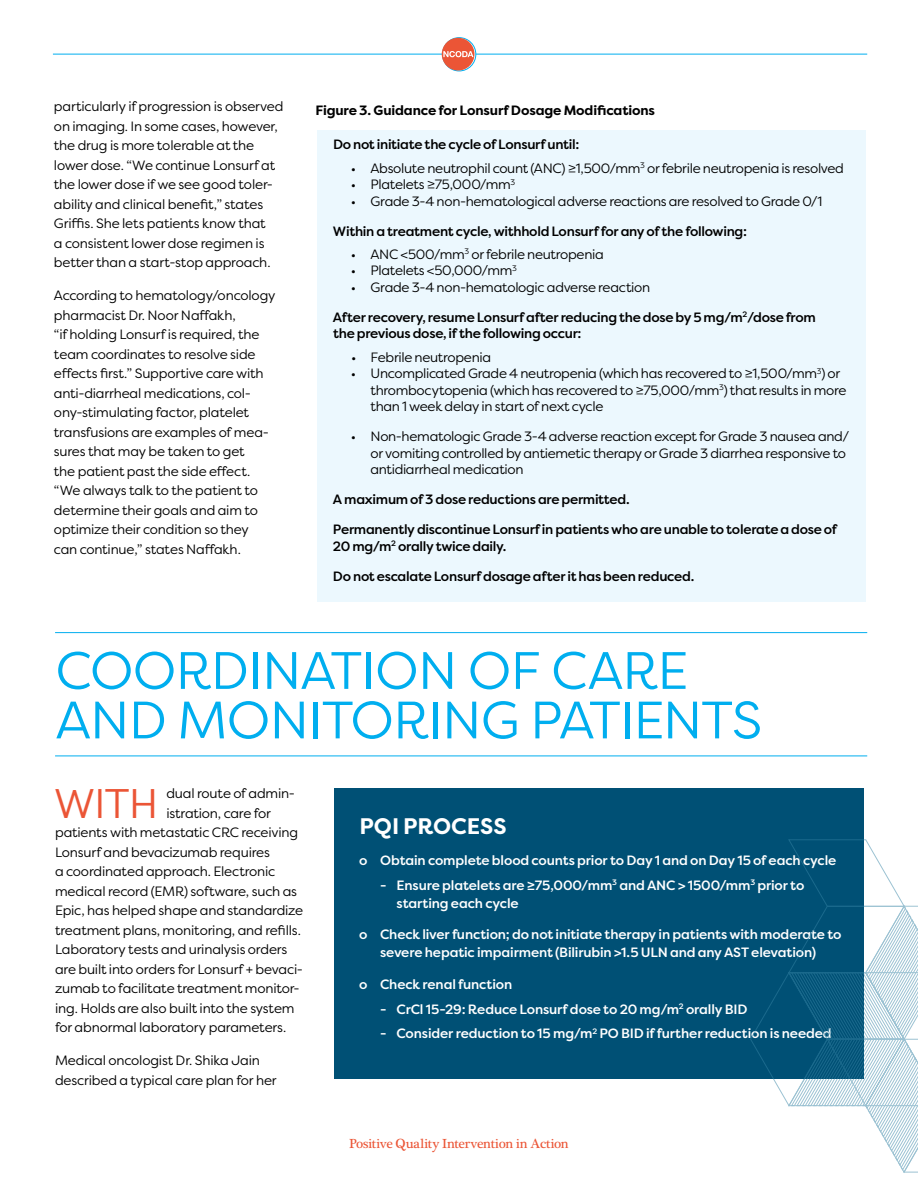
<style>
.page{position:relative;width:918px;height:1188px;background:#fff}
.page>*{position:absolute;margin:0;border:0;box-sizing:border-box;transform-origin:0 0}
.t1{font:52.5px/49.5px "Filson Pro";letter-spacing:-.02em;color:#00aeef}
.t2{font:41.4px "Filson Pro";color:#eb5536}
.t3{font:700 22.5px "Filson Pro";color:#fff}
.t4{font:13.5px/19.5px "Filson Pro";letter-spacing:-.015em;color:#000}
.t5{font:500 13.5px/18px "Filson Pro";letter-spacing:-.01em;color:#fff}
.t6{font:500 13.5px/16.5px "Filson Pro";letter-spacing:-.02em;color:#000}
.t7{font:700 13.5px "Filson Pro";letter-spacing:-.01em;color:#000}
.t8{font:13.5px "Plantagenet Cherokee";letter-spacing:-.02em;color:#eb5536}
</style>
<div class="page">
<hr style="left:53px;top:54px;width:814px;height:1px;background:#00aeef">
<svg style="left:442px;top:38px;width:34px;height:33px"></svg>
<div style="left:442px;top:37px;width:34px;height:34px;border:1px solid #00aeef;border-radius:50%"></div>
<div style="left:442px;top:38px;width:32px;height:33px;background:#eb5536;border-radius:50%"></div>
<svg style="left:443px;top:51px;width:31px;height:6px"></svg>
<div style="left:317px;top:130px;width:549px;height:471px;background:#ecf8fe"></div>
<div style="left:334px;top:788px;width:530px;height:290px;background:#005075"></div>
<hr style="left:55px;top:632px;width:812px;height:1px;background:#00aeef">
<svg style="left:750px;top:839px;width:168px;height:334px"></svg>
<hr style="left:55px;top:756px;width:812px;height:1px;background:#00aeef">
<p class="t4" style="left:54px;top:96px;width:231px">particularly if progression is observed on imaging. In some cases, however, the drug is more tolerable at the lower dose. “We continue Lonsurf at the lower dose if we see good toler&shy;ability and clinical benefit,” states Griffis. She lets patients know that<br>a consistent lower dose regimen is better than a start-stop approach.</p>
<p class="t4" style="left:54px;top:285px;width:223px">According to hematology/oncology pharmacist Dr. Noor Naffakh,<br>“if holding Lonsurf is required, the team coordinates to resolve side effects first.” Supportive care with anti-diarrheal medications, col&shy;ony-stimulating factor, platelet transfusions are examples of mea&shy;sures that may be taken to get<br>the patient past the side effect. “We always talk to the patient to determine their goals and aim to optimize their condition so they can continue,” states Naffakh.</p>
<p class="t7" style="left:315px;top:101px;width:341px">Figure 3. Guidance for Lonsurf Dosage Modifications</p>
<p class="t6" style="left:333px;top:136px;width:248px">Do not initiate the cycle of Lonsurf until:</p>
<p class="t4" style="left:351px;top:158px;width:495px">• Absolute neutrophil count (ANC) ≥1,500/mm<sup>3</sup> or febrile neutropenia is resolved</p>
<p class="t4" style="left:351px;top:174px;width:166px">• Platelets ≥75,000/mm<sup>3</sup></p>
<p class="t4" style="left:351px;top:191px;width:473px">• Grade 3-4 non-hematological adverse reactions are resolved to Grade 0/1</p>
<p class="t6" style="left:333px;top:222px;width:416px">Within a treatment cycle, withhold Lonsurf for any of the following:</p>
<p class="t4" style="left:351px;top:244px;width:254px">• ANC &lt;500/mm<sup>3</sup> or febrile neutropenia</p>
<p class="t4" style="left:351px;top:261px;width:167px">• Platelets &lt;50,000/mm<sup>3</sup></p>
<p class="t4" style="left:351px;top:277px;width:301px">• Grade 3-4 non-hematologic adverse reaction</p>
<p class="t6" style="left:333px;top:309px;width:484px">After recovery, resume Lonsurf after reducing the dose by 5 mg/m<sup>2</sup>/dose from the previous dose, if the following occur:</p>
<p class="t4" style="left:351px;top:347px;width:142px">• Febrile neutropenia</p>
<p class="t4" style="left:370px;top:365px;width:478px;line-height:16.5px;text-indent:-20px">• Uncomplicated Grade 4 neutropenia (which has recovered to ≥1,500/mm<sup>3</sup>) or thrombocytopenia (which has recovered to ≥75,000/mm<sup>3</sup>) that results in more than 1 week delay in start of next cycle</p>
<p class="t4" style="left:370px;top:428px;width:480px;line-height:16.5px;text-indent:-19px">• Non-hematologic Grade 3-4 adverse reaction except for Grade 3 nausea and/ or vomiting controlled by antiemetic therapy or Grade 3 diarrhea responsive to antidiarrheal medication</p>
<p class="t6" style="left:333px;top:491px;width:298px">A maximum of 3 dose reductions are permitted.</p>
<p class="t6" style="left:333px;top:521px;width:506px">Permanently discontinue Lonsurf in patients who are unable to tolerate a dose of<br>20 mg/m<sup>2</sup> orally twice daily.</p>
<p class="t6" style="left:333px;top:567px;width:363px">Do not escalate Lonsurf dosage after it has been reduced.</p>
<h1 class="t1" style="left:56px;top:644px;width:708px">COORDINATION OF CARE<br>AND MONITORING PATIENTS</h1>
<h2 class="t2" style="left:54px;top:776px;width:106px">WITH</h2>
<p class="t4" style="left:166px;top:784px;width:130px">dual route of admin-</p>
<p class="t4" style="left:166px;top:803px;width:106px">istration, care for</p>
<p class="t4" style="left:55px;top:823px;width:245px">patients with metastatic CRC receiving</p>
<p class="t4" style="left:55px;top:842px;width:216px">Lonsurf and bevacizumab requires</p>
<p class="t4" style="left:55px;top:862px;width:222px">a coordinated approach. Electronic</p>
<p class="t4" style="left:55px;top:881px;width:244px">medical record (EMR) software, such as</p>
<p class="t4" style="left:55px;top:901px;width:250px">Epic, has helped shape and standardize</p>
<p class="t4" style="left:55px;top:920px;width:247px">treatment plans, monitoring, and refills.</p>
<p class="t4" style="left:55px;top:939px;width:234px">Laboratory tests and urinalysis orders</p>
<p class="t4" style="left:55px;top:959px;width:249px">are built into orders for Lonsurf + bevaci-</p>
<p class="t4" style="left:55px;top:978px;width:246px">zumab to facilitate treatment monitor-</p>
<p class="t4" style="left:55px;top:998px;width:241px">ing. Holds are also built into the system</p>
<p class="t4" style="left:55px;top:1017px;width:233px">for abnormal laboratory parameters.</p>
<p class="t4" style="left:55px;top:1050px;width:223px">Medical oncologist Dr. Shika Jain described a typical care plan for her</p>
<h3 class="t3" style="left:359px;top:812px;width:149px">PQI PROCESS</h3>
<p class="t5" style="left:359px;top:851px;width:479px">o Obtain complete blood counts prior to Day 1 and on Day 15 of each cycle</p>
<p class="t5" style="left:397px;top:876px;width:409px;text-indent:-16px">- Ensure platelets are ≥75,000/mm<sup>3</sup> and ANC &gt; 1500/mm<sup>3</sup> prior to starting each cycle</p>
<p class="t5" style="left:359px;top:925px;width:484px;text-align:center">o Check liver function; do not initiate therapy in patients with moderate to severe hepatic impairment (Bilirubin &gt;1.5 ULN and any AST elevation)</p>
<p class="t5" style="left:359px;top:975px;width:155px">o Check renal function</p>
<p class="t5" style="left:380px;top:1000px;width:369px">- CrCl 15-29: Reduce Lonsurf dose to 20 mg/m<sup>2</sup> orally BID</p>
<p class="t5" style="left:380px;top:1024px;width:453px">- Consider reduction to 15 mg/m<sup>2</sup> PO BID if further reduction is needed</p>
<p class="t8" style="left:349px;top:1135px;width:221px">Positive Quality Intervention in Action</p>
</div>
